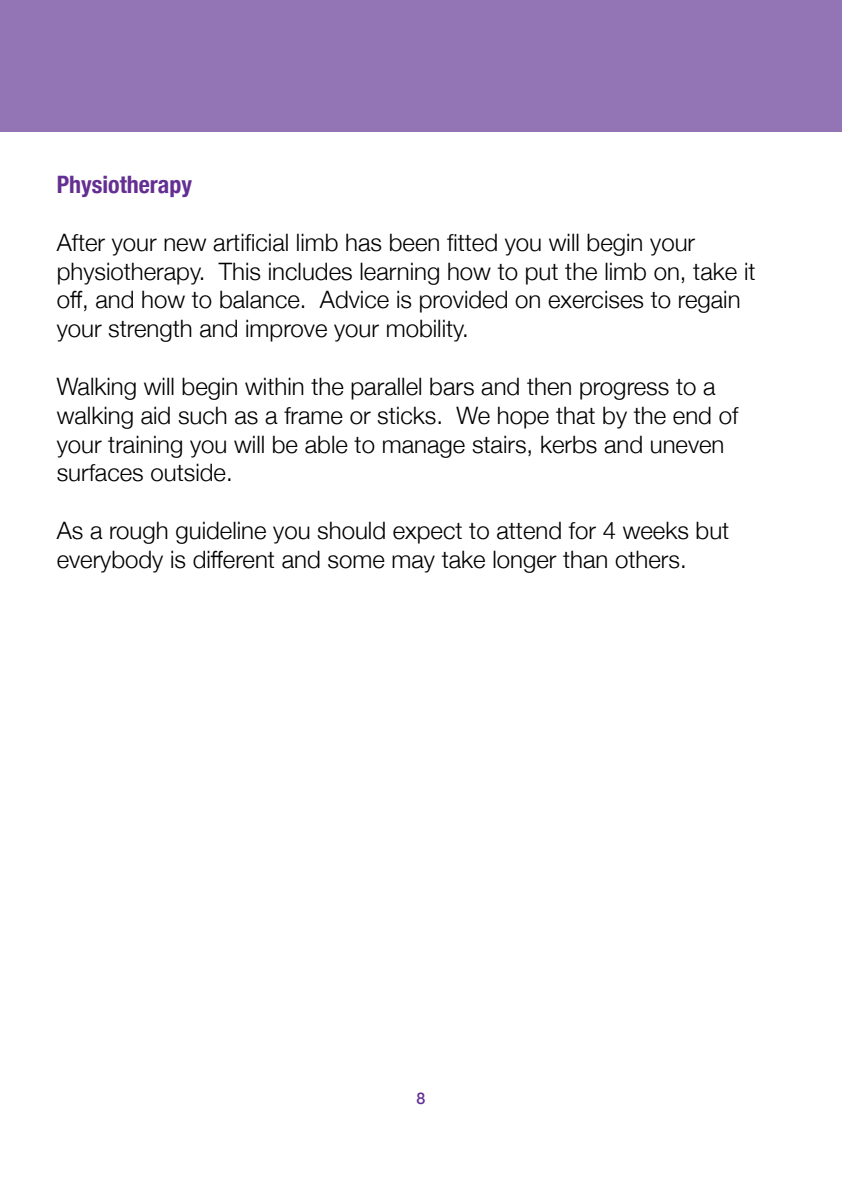
<style>
.page{position:relative;width:842px;height:1191px;background:#fff}
.page>*{position:absolute;margin:0;border:0;box-sizing:border-box;transform-origin:0 0}
.t1{font:300 24px/28.8px "Helvetica Neue";color:#000}
.t2{font:700 condensed 24px "Helvetica Neue";color:#642f92}
.t3{font:500 16px "Helvetica Neue";color:#642f92}
</style>
<div class="page">
<div style="left:0;top:0;width:842px;height:132px;background:#9375b5"></div>
<p class="t2" style="left:57px;top:165px;width:137px">Physiotherapy</p>
<p class="t1" style="left:57px;top:226px;width:700px">After your new artificial limb has been fitted you will begin your physiotherapy. This includes learning how to put the limb on, take it off, and how to balance. Advice is provided on exercises to regain your strength and improve your mobility.</p>
<p class="t1" style="left:57px;top:370px;width:683px">Walking will begin within the parallel bars and then progress to a walking aid such as a frame or sticks. We hope that by the end of your training you will be able to manage stairs, kerbs and uneven surfaces outside.</p>
<p class="t1" style="left:57px;top:514px;width:674px">As a rough guideline you should expect to attend for 4 weeks but everybody is different and some may take longer than others.</p>
<p class="t3" style="left:416px;top:1085px;width:10px">8</p>
</div>
